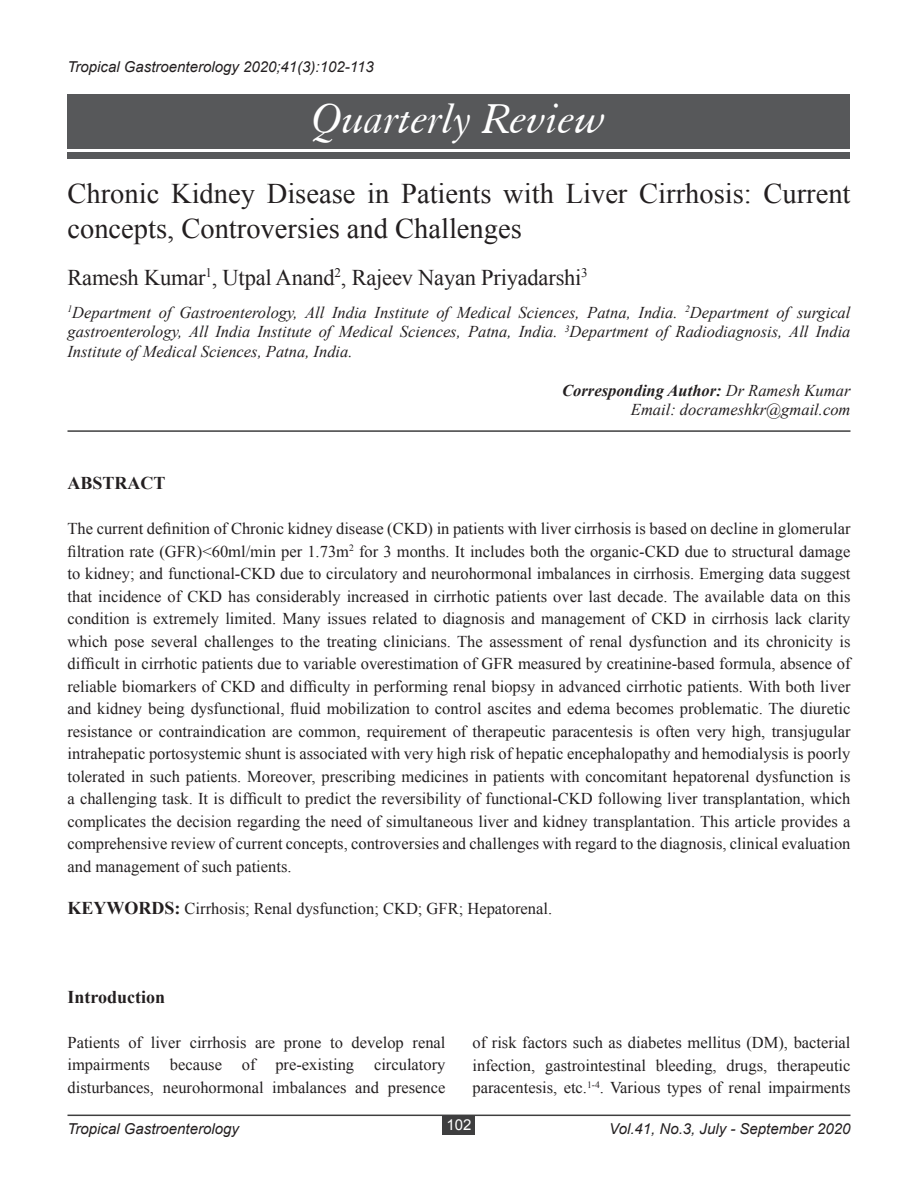
<style>
.page{position:relative;width:918px;height:1188px;background:#fff}
.page>*{position:absolute;margin:0;border:0;box-sizing:border-box;transform-origin:0 0}
.t1{font:italic 45px "Elegant Garamond BT";color:#fff}
.t2{font:28.5px/34.5px "Times New Roman";color:#231f20}
.Author_Name{font:22.5px "Times New Roman";letter-spacing:-.01em;color:#231f20}
.Running_Matter{font:700 18px "Times New Roman";color:#231f20}
.Running_Matter-2{font:16.5px/22.5px "Times New Roman";color:#231f20;text-align:justify}
.Department_and_Corre{font:italic 16.5px/19.5px "Times New Roman";color:#231f20;text-align:justify}
.Department_and_Corre-2{font:italic 700 16.5px "Times New Roman";color:#231f20}
.t3{font:italic 15px "Arial";color:#231f20}
.t4{font:15px "Arial";color:#fff}
.s1{font-weight:400}
.s2{font-weight:700;font-size:18px}
</style>
<div class="page">
<hr style="left:68px;top:1115px;width:782px;height:1px;background:#3e3e3f">
<div style="left:443px;top:1115px;width:32px;height:20px;background:#3e3e3f"></div>
<div style="left:68px;top:94px;width:782px;height:55px;background:#57585a"></div>
<div style="left:68px;top:152px;width:782px;height:7px;background:#57585a"></div>
<hr style="left:68px;top:430px;width:782px;height:2px;background:#3e3e3f">
<p class="t3" style="left:68px;top:57px;width:308px">Tropical Gastroenterology 2020;41(3):102-113</p>
<p class="t1" style="left:312px;top:92px;width:295px">Quarterly Review</p>
<p class="t2" style="left:68px;top:176px;width:785px">Chronic Kidney Disease in Patients with Liver Cirrhosis: Current concepts, Controversies and Challenges</p>
<p class="Author_Name" style="left:68px;top:262px;width:522px">Ramesh Kumar<sup>1</sup>, Utpal Anand<sup>2</sup>, Rajeev Nayan Priyadarshi<sup>3</sup></p>
<p class="Department_and_Corre" style="left:68px;top:302px;width:785px"><sup>1</sup>Department of Gastroenterology, All India Institute of Medical Sciences, Patna, India. <sup>2</sup>Department of surgical gastroenterology, All India Institute of Medical Sciences, Patna, India. <sup>3</sup>Department of Radiodiagnosis, All India Institute of Medical Sciences, Patna, India.</p>
<p class="Department_and_Corre-2" style="left:562px;top:379px;width:290px">Corresponding Author: <span class="s1">Dr Ramesh Kumar</span></p>
<p class="Department_and_Corre" style="left:631px;top:400px;width:221px">Email: docrameshkr@gmail.com</p>
<p class="Running_Matter" style="left:68px;top:471px;width:100px">ABSTRACT</p>
<p class="Running_Matter-2" style="left:68px;top:517px;width:785px">The current definition of Chronic kidney disease (CKD) in patients with liver cirrhosis is based on decline in glomerular filtration rate (GFR)&lt;60ml/min per 1.73m<sup>2</sup> for 3 months. It includes both the organic-CKD due to structural damage to kidney; and functional-CKD due to circulatory and neurohormonal imbalances in cirrhosis. Emerging data suggest that incidence of CKD has considerably increased in cirrhotic patients over last decade. The available data on this condition is extremely limited. Many issues related to diagnosis and management of CKD in cirrhosis lack clarity which pose several challenges to the treating clinicians. The assessment of renal dysfunction and its chronicity is difficult in cirrhotic patients due to variable overestimation of GFR measured by creatinine-based formula, absence of reliable biomarkers of CKD and difficulty in performing renal biopsy in advanced cirrhotic patients. With both liver and kidney being dysfunctional, fluid mobilization to control ascites and edema becomes problematic. The diuretic resistance or contraindication are common, requirement of therapeutic paracentesis is often very high, transjugular intrahepatic portosystemic shunt is associated with very high risk of hepatic encephalopathy and hemodialysis is poorly tolerated in such patients. Moreover, prescribing medicines in patients with concomitant hepatorenal dysfunction is a challenging task. It is difficult to predict the reversibility of functional-CKD following liver transplantation, which complicates the decision regarding the need of simultaneous liver and kidney transplantation. This article provides a comprehensive review of current concepts, controversies and challenges with regard to the diagnosis, clinical evaluation and management of such patients.</p>
<p class="Running_Matter-2" style="left:68px;top:897px;width:486px"><span class="s2">KEYWORDS:</span> Cirrhosis; Renal dysfunction; CKD; GFR; Hepatorenal.</p>
<p class="Running_Matter" style="left:68px;top:984px;width:99px">Introduction</p>
<p class="Running_Matter-2" style="left:68px;top:1031px;width:380px">Patients of liver cirrhosis are prone to develop renal impairments because of pre-existing circulatory disturbances, neurohormonal imbalances and presence</p>
<p class="Running_Matter-2" style="left:472px;top:1031px;width:380px">of risk factors such as diabetes mellitus (DM), bacterial infection, gastrointestinal bleeding, drugs, therapeutic paracentesis, etc.<sup>1-4</sup>. Various types of renal impairments</p>
<p class="t4" style="left:446px;top:1115px;width:27px">102</p>
<p class="t3" style="left:68px;top:1119px;width:173px">Tropical Gastroenterology</p>
<p class="t3" style="left:609px;top:1119px;width:243px">Vol.41, No.3, July - September 2020</p>
</div>
